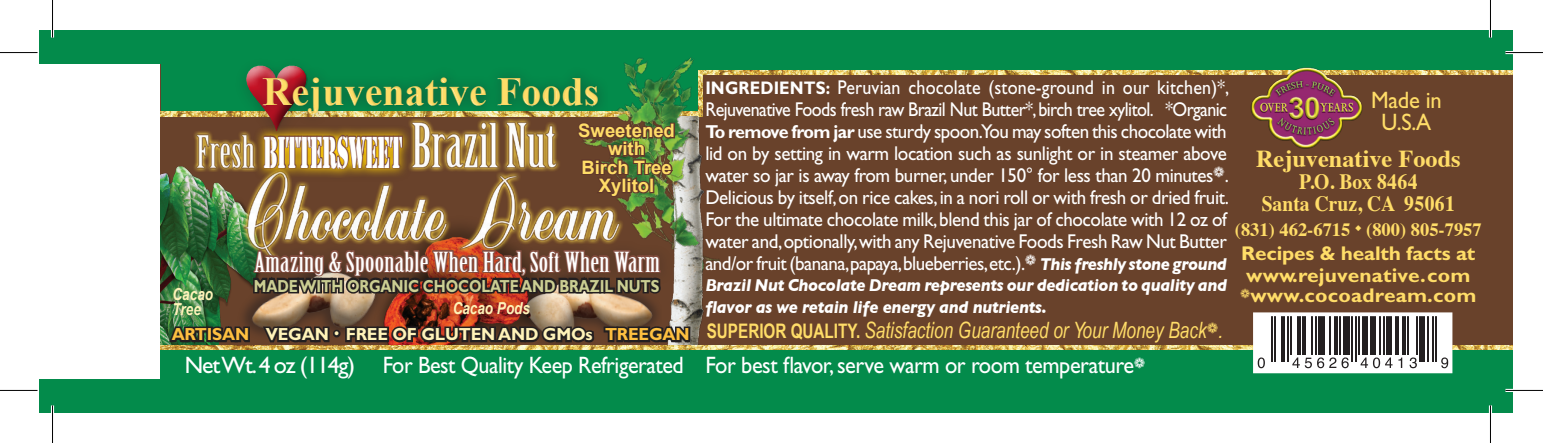
<style>
.page{position:relative;width:1543px;height:443px;background:#fff}
.page>*{position:absolute;margin:0;border:0;box-sizing:border-box;transform-origin:0 0}
.t1{font:41.5px "Stencil Std";letter-spacing:-.02em;color:#fff;scale:.46 1}
.t2{font:700 40px "Times New Roman";color:#ffdd68}
.t3{font:27px "Birch Std";letter-spacing:.01em;color:#fff;scale:1.2 1}
.t4{font:700 24.25px "Times";color:#ffdd68}
.t5{font:23.75px "Gill Sans";letter-spacing:-.02em;color:#fff;scale:.94 1}
.t6{font:23.75px "Gill Sans";letter-spacing:-.02em;color:#fff;scale:.93 1}
.t7{font:23.75px "Gill Sans";letter-spacing:-.05em;color:#fff}
.t8{font:23.75px/22.5px "Gill Sans";letter-spacing:-.01em;color:#ffdd68;text-align:center;scale:.95 1}
.t9{font:italic 22.5px "Arial Narrow";color:#ffdd68;scale:.93 1}
.t10{font:700 21.75px/22px "Times";color:#ffdd68;text-align:center;scale:.9 1}
.t11{font:20px/22px "Gill Sans";letter-spacing:-.025em;color:#fff;text-align:justify;scale:.9 1}
.t12{font:700 20px/22px "Gill Sans";letter-spacing:-.01em;color:#ffdd68;scale:1.05 1}
.t13{font:700 20px "Gill Sans";letter-spacing:.01em;color:#ffdd68;scale:1.05 1}
.t14{font:700 18.75px "Times";color:#ffdd68}
.t15{font:700 18.5px/18.2px "Arial";color:#ffdd68;text-align:center}
.t16{font:700 18.25px "Gill Sans";color:#fff;scale:.9 1}
.t17{font:italic 700 17.5px/22px "Gill Sans";letter-spacing:-.02em;color:#fff;scale:.95 1}
.t18{font:700 17.5px "Gill Sans";letter-spacing:-.01em;color:#cdd094;scale:.82 1}
.t19{font:700 17.5px "Gill Sans";letter-spacing:-.01em;color:#fff3b9;scale:.96 1}
.t20{font:700 17.5px "Gill Sans";letter-spacing:-.01em;color:#fec040;scale:.96 1}
.t21{font:italic 700 16.5px/15px "Arial";color:#fff3b9;scale:.82 1}
.s1{font-weight:700;font-size:18.25px}
.s2{font-weight:700;font-size:18.75px}
.s3{font-weight:700;font-style:italic;font-size:17.5px}
.s4{font-weight:700;font-style:normal;font-size:20px}
</style>
<div class="page">
<div style="left:161px;top:60px;width:1351px;height:319px;background:#69422b"></div>
<div style="left:39px;top:379px;width:135px;height:33px;background:#038b4b"></div>
<div style="left:39px;top:30px;width:135px;height:34px;background:#038b4b"></div>
<div style="left:631px;top:30px;width:881px;height:42px;background:#038b4b"></div>
<img style="left:161px;top:166px;width:70px;height:179px">
<div style="left:160px;top:275px;width:64px;height:52px;background:#231f20;opacity:.15"></div>
<div style="left:161px;top:30px;width:541px;height:85px;background:#038b4b"></div>
<img style="left:161px;top:111px;width:70px;height:6px">
<div style="left:161px;top:349px;width:1351px;height:63px;background:#038b4b"></div>
<img style="left:186px;top:131px;width:62px;height:40px">
<img style="left:414px;top:125px;width:144px;height:35px">
<img style="left:231px;top:160px;width:337px;height:55px">
<div style="left:248px;top:120px;width:166px;height:61px;background:#231f20;opacity:.25"></div>
<svg style="left:251px;top:125px;width:158px;height:52px"></svg>
<svg style="left:262px;top:125px;width:141px;height:66px"></svg>
<div style="left:263px;top:134px;width:139px;height:35px;background:#231f20;opacity:.81"></div>
<img style="left:692px;top:259px;width:17px;height:86px">
<img style="left:568px;top:165px;width:145px;height:94px">
<img style="left:166px;top:215px;width:526px;height:135px">
<img style="left:608px;top:111px;width:91px;height:76px">
<img style="left:614px;top:57px;width:89px;height:108px">
<img style="left:576px;top:120px;width:100px;height:78px">
<div style="left:649px;top:177px;width:5px;height:16px;border:2px solid #61382a"></div>
<img style="left:702px;top:70px;width:810px;height:5px">
<img style="left:698px;top:71px;width:4px;height:45px">
<img style="left:161px;top:345px;width:1351px;height:4px">
<div style="left:231px;top:55px;width:86px;height:90px;background:#231f20;opacity:.18"></div>
<div style="left:242px;top:68px;width:69px;height:67px;background:#231f20;opacity:.92"></div>
<div style="left:251px;top:65px;width:56px;height:66px;background:#231f20;opacity:.51"></div>
<div style="left:248px;top:63px;width:360px;height:62px;background:#231f20;opacity:.25"></div>
<div style="left:265px;top:77px;width:333px;height:36px;background:#231f20;opacity:.81"></div>
<img style="left:1242px;top:67px;width:124px;height:82px">
<svg style="left:1258px;top:317px;width:189px;height:51px;background:#d2d1d1"></svg>
<svg style="left:1258px;top:357px;width:6px;height:11px"></svg>
<hr style="left:1270px;top:314px;width:2px;height:48px;background:#231f20">
<hr style="left:1274px;top:314px;width:2px;height:48px;background:#231f20">
<hr style="left:1281px;top:314px;width:3px;height:48px;background:#231f20">
<hr style="left:1286px;top:314px;width:2px;height:48px;background:#231f20">
<hr style="left:1290px;top:314px;width:1px;height:40px;background:#231f20">
<hr style="left:1297px;top:314px;width:3px;height:40px;background:#231f20">
<hr style="left:1302px;top:314px;width:3px;height:40px;background:#231f20">
<hr style="left:1311px;top:314px;width:1px;height:40px;background:#231f20">
<hr style="left:1314px;top:314px;width:2px;height:40px;background:#231f20">
<div style="left:1318px;top:314px;width:7px;height:40px;background:#231f20"></div>
<hr style="left:1328px;top:314px;width:2px;height:40px;background:#231f20">
<svg style="left:1333px;top:317px;width:4px;height:37px"></svg>
<svg style="left:1292px;top:357px;width:56px;height:11px"></svg>
<hr style="left:1339px;top:314px;width:1px;height:40px;background:#231f20">
<div style="left:1342px;top:314px;width:7px;height:40px;background:#231f20"></div>
<hr style="left:1351px;top:314px;width:2px;height:48px;background:#231f20">
<hr style="left:1354px;top:314px;width:2px;height:48px;background:#231f20">
<hr style="left:1358px;top:314px;width:2px;height:40px;background:#231f20">
<div style="left:1361px;top:314px;width:6px;height:40px;background:#231f20"></div>
<div style="left:1370px;top:314px;width:5px;height:40px;background:#231f20"></div>
<hr style="left:1379px;top:314px;width:2px;height:40px;background:#231f20">
<svg style="left:1360px;top:357px;width:32px;height:11px"></svg>
<hr style="left:1382px;top:314px;width:2px;height:40px;background:#231f20">
<div style="left:1386px;top:314px;width:5px;height:40px;background:#231f20"></div>
<svg style="left:1398px;top:357px;width:4px;height:11px"></svg>
<hr style="left:1395px;top:314px;width:3px;height:40px;background:#231f20">
<hr style="left:1402px;top:314px;width:3px;height:40px;background:#231f20">
<svg style="left:1409px;top:357px;width:7px;height:11px"></svg>
<hr style="left:1407px;top:314px;width:2px;height:40px;background:#231f20">
<hr style="left:1416px;top:314px;width:1px;height:40px;background:#231f20">
<div style="left:1419px;top:314px;width:5px;height:48px;background:#231f20"></div>
<hr style="left:1426px;top:314px;width:2px;height:48px;background:#231f20">
<hr style="left:1431px;top:314px;width:2px;height:48px;background:#231f20">
<hr style="left:1435px;top:314px;width:1px;height:48px;background:#231f20">
<svg style="left:1441px;top:357px;width:6px;height:11px"></svg>
<div style="left:1253px;top:312px;width:199px;height:61px;border:4px solid #fff"></div>
<hr style="left:1505px;top:51px;width:37px;height:3px;background:#fff">
<svg style="left:0;top:389px;width:37px;height:1px"></svg>
<svg style="left:1505px;top:388px;width:37px;height:4px"></svg>
<hr style="left:51px;top:0;width:3px;height:38px;background:#fff">
<hr style="left:51px;top:405px;width:3px;height:37px;background:#fff">
<hr style="left:1488px;top:0;width:3px;height:38px;background:#fff">
<hr style="left:1488px;top:405px;width:3px;height:37px;background:#fff">
<hr style="left:0;top:52px;width:38px;height:1px;background:#000">
<hr style="left:1505px;top:52px;width:37px;height:1px;background:#000">
<hr style="left:0;top:390px;width:38px;height:1px;background:#000">
<hr style="left:1505px;top:390px;width:37px;height:1px;background:#000">
<hr style="left:52px;top:0;width:1px;height:38px;background:#000">
<hr style="left:52px;top:405px;width:1px;height:37px;background:#000">
<hr style="left:1489px;top:0;width:1px;height:38px;background:#000">
<hr style="left:1489px;top:405px;width:1px;height:37px;background:#000">
<p class="t21" style="left:172px;top:287px;width:51px">Cacao<br>Tree</p>
<h2 class="t2" style="left:262px;top:64px;width:338px">Rejuvenative Foods</h2>
<h1 class="t1" style="left:264px;top:125px;width:303px">BITTERSWEET</h1>
<p class="t15" style="left:578px;top:122px;width:98px">Sweetened with<br>Birch Tree<br>Xylitol</p>
<h3 class="t3" style="left:254px;top:246px;width:339px">Amazing &amp; Spoonable When Hard, Soft When Warm</h3>
<p class="t18" style="left:254px;top:275px;width:14px">made</p>
<p class="t18" style="left:300px;top:275px;width:72px">with organ</p>
<p class="t18" style="left:403px;top:275px;width:93px">ic chocolate</p>
<p class="t18" style="left:521px;top:275px;width:15px">and</p>
<p class="t18" style="left:559px;top:275px;width:85px">Brazil nut</p>
<p class="t18" style="left:650px;top:275px;width:12px">s</p>
<p class="t21" style="left:452px;top:301px;width:96px">Cacao Pods</p>
<p class="t11" style="left:705px;top:76px;width:583px;text-indent:121px"><span class="s1">:</span> Peruvian chocolate (stone-ground in our kitchen)*, Rejuvenative Foods fresh raw Brazil Nut Butter*, birch tree xylitol. *Organic <span class="s2">To remove from jar</span> use sturdy spoon.You may soften this chocolate with lid on by setting in warm location such as sunlight or in steamer above water so jar is away from burner, under 150° for less than 20 minutes .<br>Delicious by itself, on rice cakes, in a nori roll or with fresh or dried fruit.<br>For the ultimate chocolate milk, blend this jar of chocolate with 12 oz of water and, optionally, with any Rejuvenative Foods Fresh Raw Nut Butter and/or fruit (banana,papaya,blueberries,etc.). <span class="s3">This freshly stone ground</span></p>
<p class="t17" style="left:705px;top:274px;width:550px">Brazil Nut Chocolate Dream represents our dedication to quality and flavor as we retain life energy and nutrients.</p>
<p class="t16" style="left:705px;top:77px;width:14px">Ingred</p>
<p class="t16" style="left:773px;top:77px;width:20px">ientS</p>
<p class="t8" style="left:1370px;top:89px;width:76px">Made in<br>U.S.A</p>
<p class="t4" style="left:1255px;top:136px;width:206px">Rejuvenative Foods</p>
<p class="t10" style="left:1261px;top:168px;width:216px">P.O. Box 8464<br>Santa Cruz, CA 95061</p>
<p class="t14" style="left:1234px;top:211px;width:248px">(831) 462-6715 ◆ (800) 805-7957</p>
<p class="t12" style="left:1241px;top:242px;width:224px">Recipes &amp; health facts at www.rejuvenative.com</p>
<p class="t13" style="left:1250px;top:283px;width:217px">www.cocoadream.com</p>
<p class="t20" style="left:172px;top:324px;width:68px">Artisan</p>
<p class="t19" style="left:266px;top:324px;width:342px">VEGAN <sup>.</sup> FREE OF GLUTEN AND GMOs</p>
<p class="t9" style="left:706px;top:314px;width:557px"><span class="s4">SUPERIOR QUALITY.</span> Satisfaction Guaranteed or Your Money Back .</p>
<p class="t20" style="left:605px;top:324px;width:90px">TREEGAN</p>
<p class="t6" style="left:382px;top:351px;width:325px">For Best Quality Keep Refrigerated</p>
<p class="t7" style="left:185px;top:351px;width:172px">Net Wt. 4 oz (114g)</p>
<p class="t5" style="left:705px;top:351px;width:457px">For best flavor, serve warm or room temperature</p>
</div>
